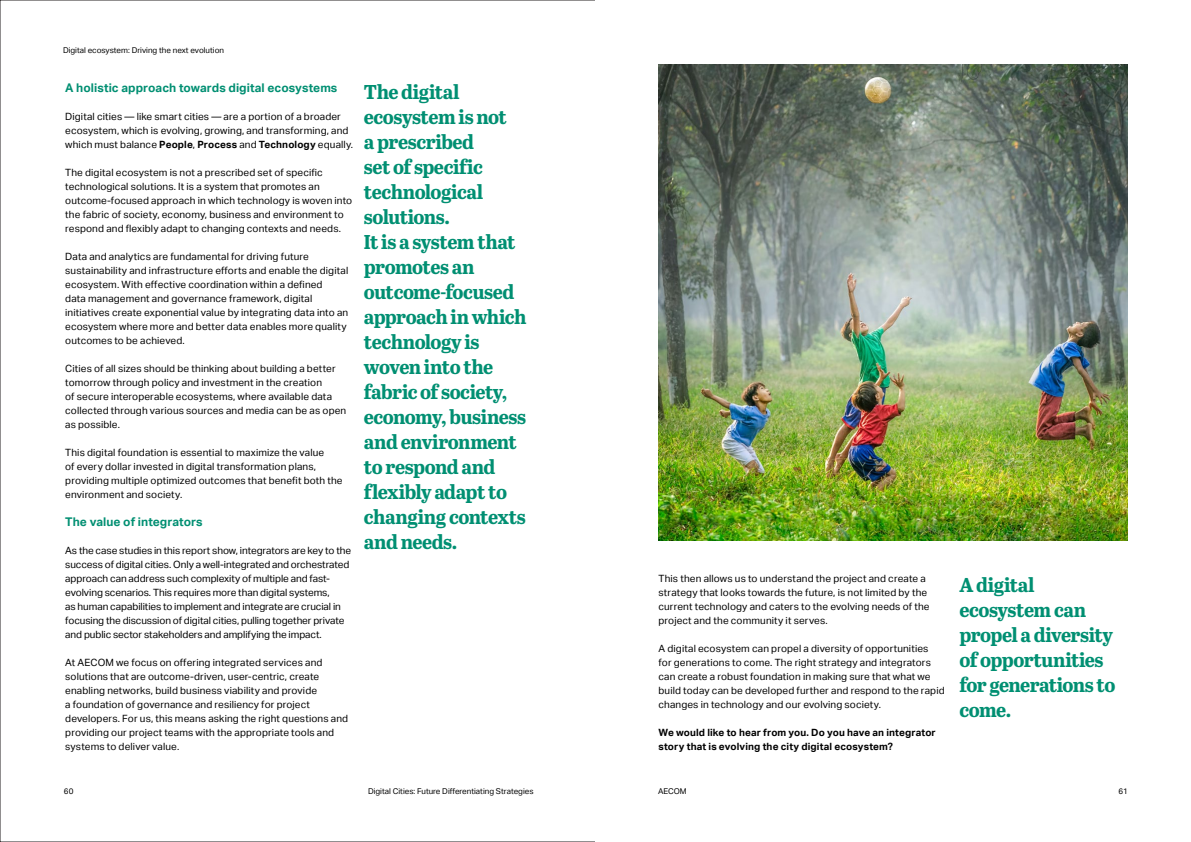
<style>
.page{position:relative;width:1191px;height:842px;background:#fff}
.page>*{position:absolute;margin:0;border:0;box-sizing:border-box;transform-origin:0 0}
.t1{font:700 20px/25px "Abril Titling";letter-spacing:-.025em;color:#008f72}
.t2{font:700 12px "AECOM Sans";letter-spacing:.005em;color:#008f72}
.t3{font:10px/14px "AECOM Sans";letter-spacing:.01em;color:#000}
.t4{font:700 10px/14px "AECOM Sans";letter-spacing:.01em;color:#000}
.t5{font:8px "AECOM Sans";color:#000}
.s1{font-weight:700}
</style>
<div class="page">
<img style="left:658px;top:64px;width:470px;height:476px">
<p class="t5" style="left:63px;top:45px;width:162px">Digital ecosystem: Driving the next evolution</p>
<p class="t2" style="left:65px;top:81px;width:274px">A holistic approach towards digital ecosystems</p>
<p class="t3" style="left:65px;top:110px;width:289px">Digital cities — like smart cities — are a portion of a broader ecosystem, which is evolving, growing, and transforming, and which must balance <span class="s1">People</span>, <span class="s1">Process</span> and <span class="s1">Technology</span> equally.</p>
<p class="t3" style="left:65px;top:166px;width:288px">The digital ecosystem is not a prescribed set of specific technological solutions. It is a system that promotes an outcome-focused approach in which technology is woven into the fabric of society, economy, business and environment to respond and flexibly adapt to changing contexts and needs.</p>
<p class="t3" style="left:65px;top:250px;width:284px">Data and analytics are fundamental for driving future sustainability and infrastructure efforts and enable the digital ecosystem. With effective coordination within a defined<br>data management and governance framework, digital initiatives create exponential value by integrating data into an ecosystem where more and better data enables more quality outcomes to be achieved.</p>
<p class="t3" style="left:65px;top:362px;width:282px">Cities of all sizes should be thinking about building a better tomorrow through policy and investment in the creation<br>of secure interoperable ecosystems, where available data collected through various sources and media can be as open as possible.</p>
<p class="t3" style="left:65px;top:446px;width:279px">This digital foundation is essential to maximize the value<br>of every dollar invested in digital transformation plans, providing multiple optimized outcomes that benefit both the environment and society.</p>
<p class="t2" style="left:65px;top:515px;width:139px">The value of integrators</p>
<p class="t3" style="left:65px;top:544px;width:287px">As the case studies in this report show, integrators are key to the success of digital cities. Only a well-integrated and orchestrated approach can address such complexity of multiple and fast&shy;evolving scenarios. This requires more than digital systems,<br>as human capabilities to implement and integrate are crucial in focusing the discussion of digital cities, pulling together private and public sector stakeholders and amplifying the impact.</p>
<p class="t3" style="left:65px;top:656px;width:284px">At AECOM we focus on offering integrated services and solutions that are outcome-driven, user-centric, create enabling networks, build business viability and provide<br>a foundation of governance and resiliency for project developers. For us, this means asking the right questions and providing our project teams with the appropriate tools and systems to deliver value.</p>
<p class="t1" style="left:364px;top:78px;width:164px">The digital ecosystem is not<br>a prescribed<br>set of specific technological solutions.<br>It is a system that promotes an outcome-focused approach in which technology is woven into the fabric of society, economy, business and environment to respond and flexibly adapt to changing contexts and needs.</p>
<p class="t5" style="left:64px;top:786px;width:11px">60</p>
<p class="t5" style="left:368px;top:786px;width:167px">Digital Cities: Future Differentiating Strategies</p>
<p class="t3" style="left:658px;top:572px;width:272px">This then allows us to understand the project and create a strategy that looks towards the future, is not limited by the current technology and caters to the evolving needs of the project and the community it serves.</p>
<p class="t3" style="left:658px;top:642px;width:288px">A digital ecosystem can propel a diversity of opportunities<br>for generations to come. The right strategy and integrators can create a robust foundation in making sure that what we build today can be developed further and respond to the rapid changes in technology and our evolving society.</p>
<p class="t4" style="left:658px;top:726px;width:279px">We would like to hear from you. Do you have an integrator story that is evolving the city digital ecosystem?</p>
<p class="t1" style="left:959px;top:571px;width:158px">A digital ecosystem can propel a diversity of opportunities for generations to come.</p>
<p class="t5" style="left:658px;top:786px;width:30px">AECOM</p>
<p class="t5" style="left:1118px;top:786px;width:11px">61</p>
</div>
